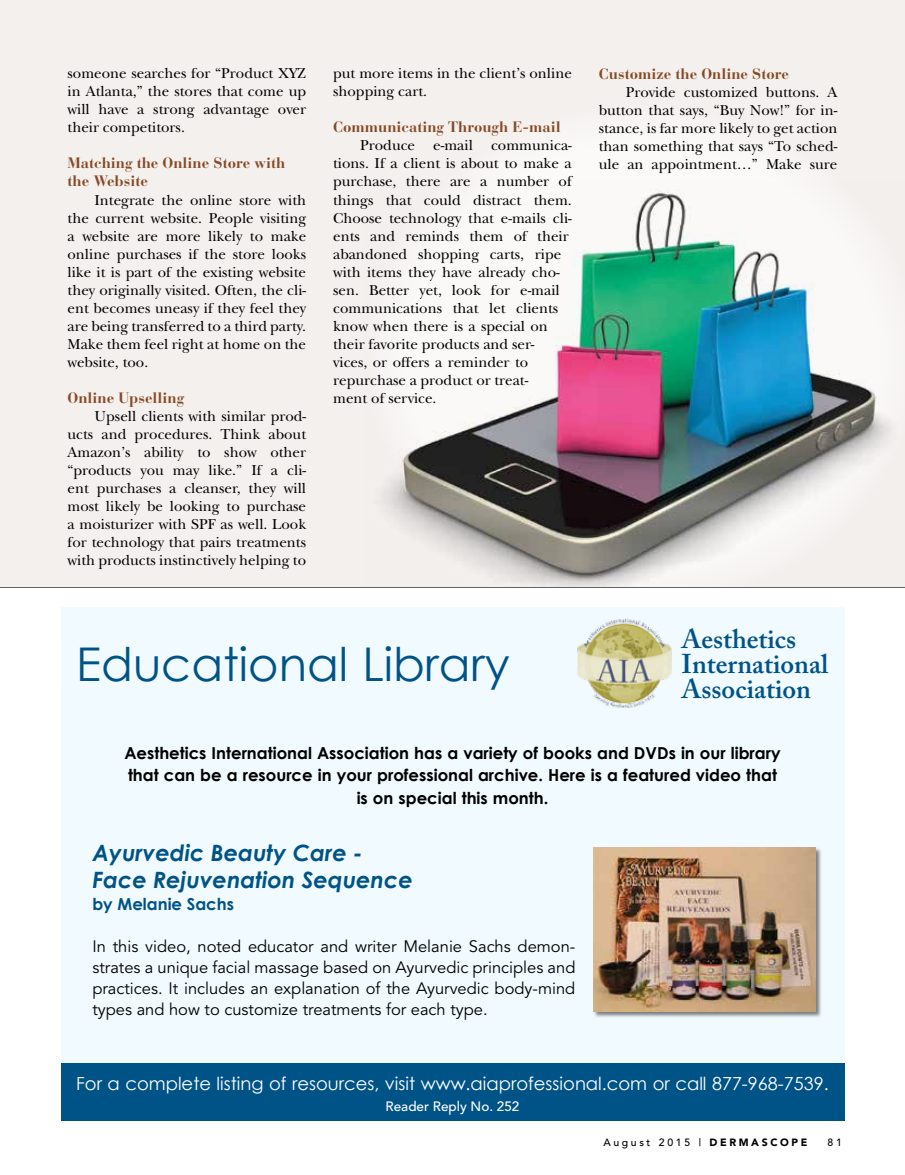
<style>
.page{position:relative;width:905px;height:1175px;background:#fff}
.page>*{position:absolute;margin:0;border:0;box-sizing:border-box;transform-origin:0 0}
.t1{font:46.5px "Century Gothic";color:#005387}
.t2{font:600 27px/25.2px "Adobe Caslon Pro";color:#005387}
.t3{font:italic 700 22.5px/27px "Century Gothic";color:#005387}
.t4{font:18px "Century Gothic";color:#fff}
.t5{font:16.5px/21px "Avenir";color:#000;text-align:justify}
.t6{font:700 16.5px/22.5px "Century Gothic";color:#000;text-align:center}
.t7{font:700 16.5px "Century Gothic";color:#005387}
.t8{font:15px/18px "New Baskerville";color:#000;text-align:justify}
.t9{font:700 15px/18px "Bauer Bodoni";color:#864924}
.t10{font:500 13.5px "Avenir";color:#fff}
.t11{font:500 10.5px "Avenir";letter-spacing:.25em;color:#000}
.s1{font-weight:900}
</style>
<div class="page">
<div style="left:0;top:0;width:904px;height:587px;background:#f4f0ee"></div>
<svg style="left:364px;top:143px;width:481px;height:465px;fill:#fbfaf9"></svg>
<img style="left:364px;top:182px;width:526px;height:405px">
<hr style="left:0;top:587px;width:904px;height:1px;background:#636466">
<div style="left:61px;top:608px;width:783px;height:512px;background:#f1fafe"></div>
<div style="left:61px;top:1063px;width:783px;height:57px;background:#005387"></div>
<div style="left:593px;top:847px;width:229px;height:171px;background:#000;opacity:.5"></div>
<img style="left:593px;top:847px;width:222px;height:164px">
<img style="left:577px;top:618px;width:95px;height:90px">
<p class="t8" style="left:68px;top:65px;width:240px">someone searches for “Product XYZ in Atlanta,” the stores that come up will have a strong advantage over their competitors.</p>
<p class="t9" style="left:68px;top:154px;width:219px">Matching the Online Store with the Website</p>
<p class="t8" style="left:68px;top:191px;width:240px;text-indent:27px">Integrate the online store with the current website. People visiting a website are more likely to make online purchases if the store looks like it is part of the existing website they originally visited. Often, the cli&shy;ent becomes uneasy if they feel they are being transferred to a third party.<br>Make them feel right at home on the website, too.</p>
<p class="t9" style="left:68px;top:388px;width:118px">Online Upselling</p>
<p class="t8" style="left:68px;top:407px;width:240px;text-indent:27px">Upsell clients with similar prod&shy;ucts and procedures. Think about Amazon’s ability to show other “products you may like.” If a cli&shy;ent purchases a cleanser, they will most likely be looking to purchase a moisturizer with SPF as well. Look for technology that pairs treatments with products instinctively helping to</p>
<p class="t8" style="left:333px;top:65px;width:240px">put more items in the client’s online shopping cart.</p>
<p class="t9" style="left:333px;top:118px;width:229px">Communicating Through E-mail</p>
<p class="t8" style="left:333px;top:137px;width:240px;text-align:left;text-indent:27px">Produce e-mail communica&shy;tions. If a client is about to make a purchase, there are a number of things that could distract them.<br>Choose technology that e-mails cli&shy;ents and reminds them of their abandoned shopping carts, ripe with items they have already cho&shy;sen. Better yet, look for e-mail communications that let clients know when there is a special on their favorite products and ser&shy;vices, or offers a reminder to repurchase a product or treat-<br>ment of service.</p>
<h1 class="t1" style="left:76px;top:634px;width:435px">Educational Library</h1>
<p class="t9" style="left:598px;top:65px;width:192px">Customize the Online Store</p>
<p class="t8" style="left:598px;top:83px;width:240px;text-indent:27px">Provide customized buttons. A button that says, “Buy Now!” for in&shy;stance, is far more likely to get action than something that says “To sched&shy;ule an appointment…” Make sure</p>
<h2 class="t2" style="left:681px;top:626px;width:148px">Aesthetics<br>International<br>Association</h2>
<p class="t6" style="left:124px;top:741px;width:657px">Aesthetics International Association has a variety of books and DVDs in our library that can be a resource in your professional archive. Here is a featured video that is on special this month.</p>
<h3 class="t3" style="left:92px;top:838px;width:322px">Ayurvedic Beauty Care -<br>Face Rejuvenation Sequence</h3>
<p class="t7" style="left:92px;top:893px;width:143px">by Melanie Sachs</p>
<p class="t5" style="left:92px;top:936px;width:484px">In this video, noted educator and writer Melanie Sachs demon&shy;strates a unique facial massage based on Ayurvedic principles and practices. It includes an explanation of the Ayurvedic body-mind types and how to customize treatments for each type.</p>
<p class="t4" style="left:76px;top:1071px;width:754px">For a complete listing of resources, visit www.aiaprofessional.com or call 877-968-7539.</p>
<p class="t10" style="left:385px;top:1098px;width:135px">Reader Reply No. 252</p>
<p class="t11" style="left:603px;top:1136px;width:205px">August 2015 | <span class="s1">DERMASCOPE</span></p>
<p class="t11" style="left:827px;top:1136px;width:16px">81</p>
</div>
